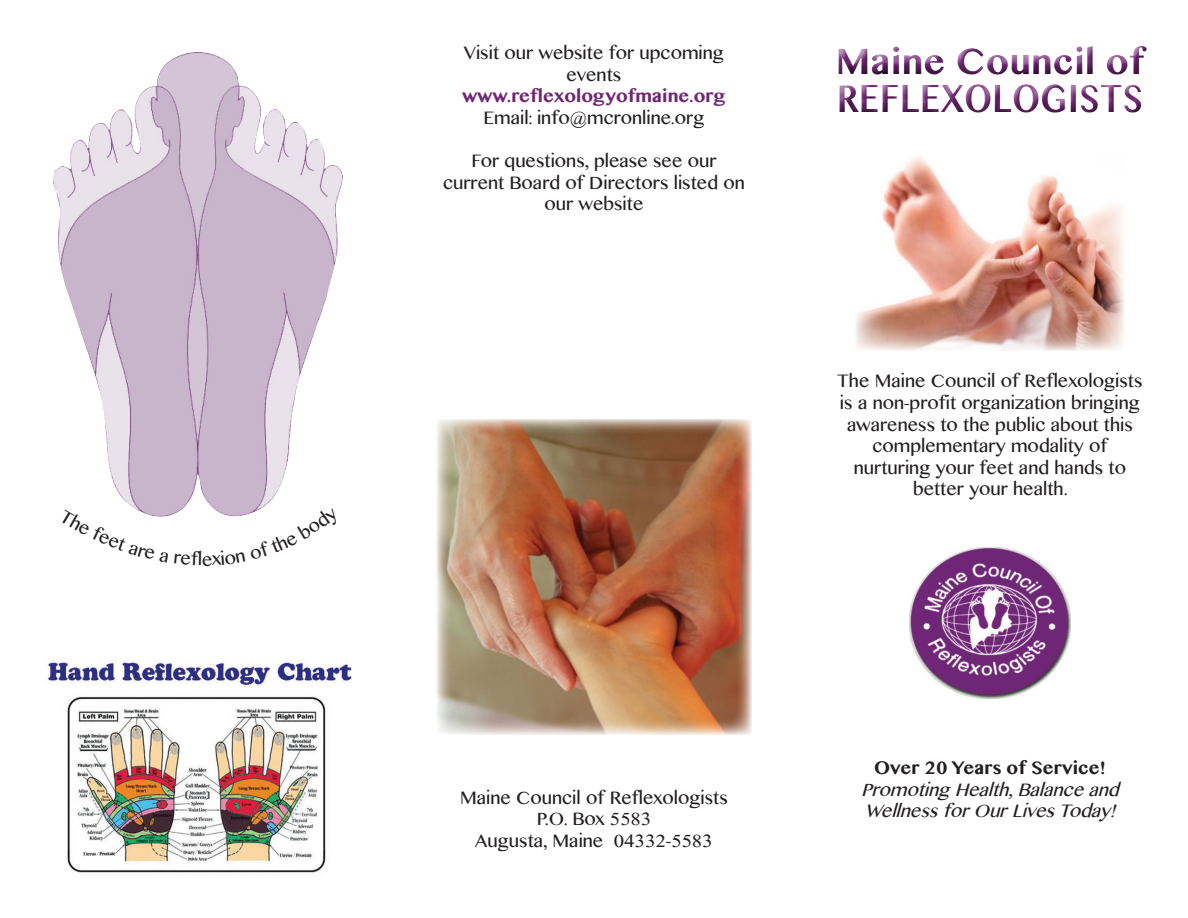
<style>
.page{position:relative;width:1188px;height:918px;background:#fff}
.page>*{position:absolute;margin:0;border:0;box-sizing:border-box;transform-origin:0 0}
.t1{font:700 38.7px "Lao MN";color:#702773;scale:.81 1}
.t2{font:700 36px "Lao MN";color:#702773}
.t3{font:18px/21.6px "Lao MN";color:#231f20;text-align:center}
.t4{font:italic 18px "Lao MN";color:#231f20}
.t5{font:700 18px "Lao MN";color:#702773}
.t6{font:700 18px "Lao MN";color:#231f20}
</style>
<div class="page">
<div style="left:831px;top:39px;width:327px;height:84px;background:#231f20;opacity:.75"></div>
<img style="left:47px;top:660px;width:305px;height:213px">
<img style="left:855px;top:157px;width:269px;height:194px">
<img style="left:53px;top:52px;width:290px;height:464px">
<img style="left:436px;top:419px;width:316px;height:315px">
<img style="left:909px;top:548px;width:162px;height:151px">
<svg style="left:59px;top:510px;width:109px;height:7px"></svg>
<svg style="left:212px;top:508px;width:129px;height:9px"></svg>
<p class="t3" style="left:202px;top:549px;width:12px">e</p>
<p class="t3" style="left:464px;top:43px;width:262px">Visit our website for upcoming events</p>
<p class="t5" style="left:462px;top:84px;width:265px">www.reflexologyofmaine.org</p>
<p class="t3" style="left:483px;top:107px;width:223px">Email: info@mcronline.org</p>
<p class="t3" style="left:443px;top:151px;width:303px">For questions, please see our current Board of Directors listed on our website</p>
<h2 class="t2" style="left:836px;top:37px;width:310px">Maine Council of</h2>
<h1 class="t1" style="left:837px;top:72px;width:379px">REFLEXOLOGISTS</h1>
<p class="t3" style="left:837px;top:371px;width:307px">The Maine Council of Reflexologists is a non-profit organization bringing awareness to the public about this complementary modality of nurturing your feet and hands to better your health.</p>
<p class="t3" style="left:460px;top:787px;width:269px">Maine Council of Reflexologists</p>
<p class="t3" style="left:537px;top:809px;width:116px">P.O. Box 5583</p>
<p class="t3" style="left:475px;top:830px;width:239px">Augusta, Maine 04332-5583</p>
<p class="t6" style="left:874px;top:756px;width:233px">Over 20 Years of Service!</p>
<p class="t4" style="left:861px;top:777px;width:266px">PromotingHealth,Balanceand</p>
<p class="t4" style="left:865px;top:799px;width:259px">WellnessforOurLivesToday!</p>
</div>
